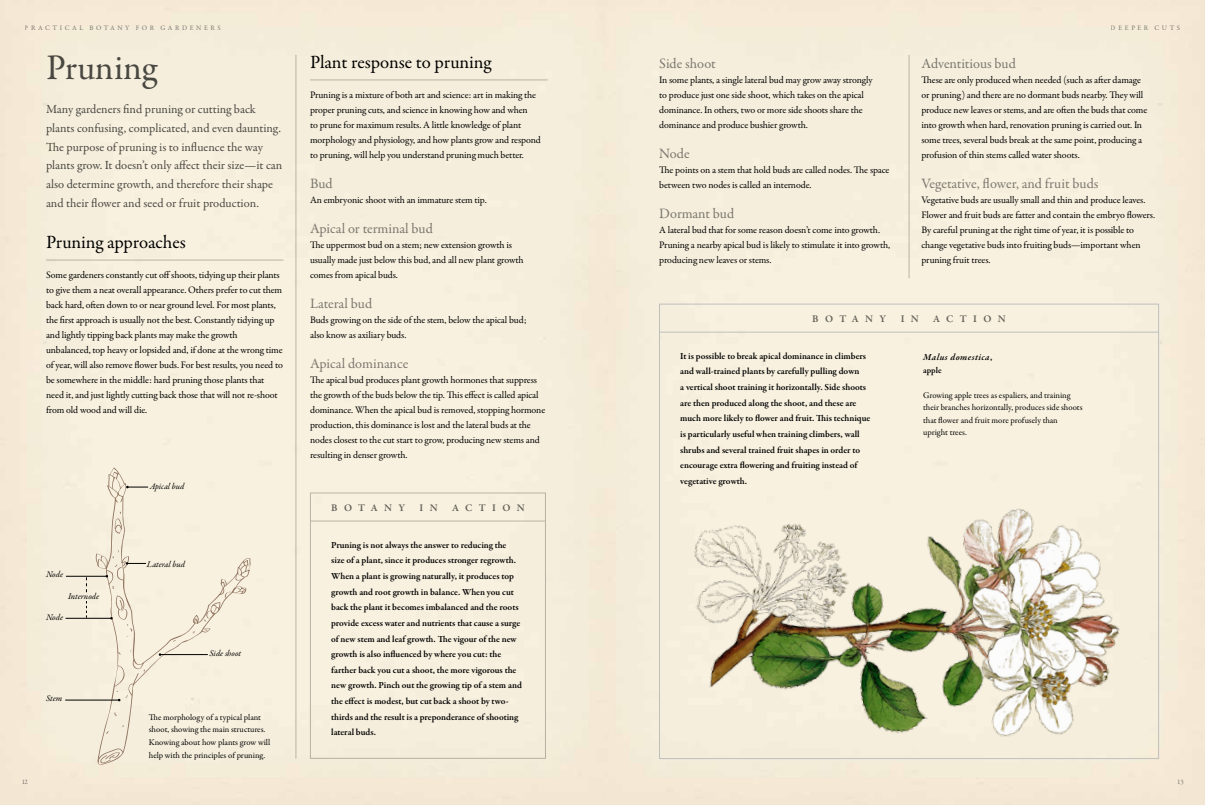
<style>
.page{position:relative;width:1205px;height:805px;background:#fff}
.page>*{position:absolute;margin:0;border:0;box-sizing:border-box;transform-origin:0 0}
.t1{font:36.25px "Garamond Premr Pro";letter-spacing:-.005em;color:#4d4d4d}
.t2{font:18.75px "Garamond Premr Pro";letter-spacing:-.005em;color:#000}
.t3{font:14.38px "Garamond Premr Pro";color:#808080}
.t4{font:12.5px/18.8px "Garamond Premr Pro";letter-spacing:-.005em;color:#4d4d4d}
.t5{font:600 10.25px "Garamond Premr Pro";letter-spacing:.615em;color:#666}
.t6{font:10px/15px "Garamond Premr Pro";letter-spacing:-.015em;color:#000}
.t7{font:600 9.38px/15.6px "Garamond Premr Pro";letter-spacing:-.005em;color:#000}
.t8{font:italic 600 9.38px "Garamond Premr Pro";letter-spacing:.05em;color:#000}
.t9{font:8.75px/12.5px "Garamond Premr Pro";color:#000}
.t10{font:italic 8.75px "Garamond Premr Pro";color:#000}
.t11{font:600 8.75px "Garamond Premr Pro";color:#000}
.t12{font:6.88px "Garamond Premr Pro";letter-spacing:.37em;color:#808080}
.s1{font-style:normal}
</style>
<div class="page">
<div style="left:0;top:0;width:604px;height:804px;background:#f5eedc"></div>
<hr style="left:310px;top:80px;width:237px;height:1px;background:#bfbfbf">
<hr style="left:46px;top:260px;width:237px;height:1px;background:#bfbfbf">
<hr style="left:296px;top:55px;width:1px;height:703px;background:#bfbfbf">
<div style="left:310px;top:492px;width:236px;height:266px;border:1px solid #bfbfbf"></div>
<hr style="left:311px;top:520px;width:234px;height:1px;background:#bfbfbf">
<hr style="left:659px;top:332px;width:500px;height:1px;background:#bfbfbf">
<hr style="left:909px;top:55px;width:1px;height:223px;background:#bfbfbf">
<hr style="left:66px;top:575px;width:41px;height:1px;background:#000">
<hr style="left:65px;top:699px;width:54px;height:1px;background:#000">
<hr style="left:66px;top:617px;width:45px;height:1px;background:#000">
<div style="left:96px;top:467px;width:155px;height:299px;background:#f8f1df"></div>
<svg style="left:86px;top:601px;width:1px;height:16px"></svg>
<svg style="left:86px;top:577px;width:1px;height:15px"></svg>
<img style="left:648px;top:473px;width:505px;height:331px">
<p class="t12" style="left:25px;top:23px;width:197px">Practical Botany for Gardeners</p>
<h1 class="t1" style="left:46px;top:45px;width:112px">Pruning</h1>
<p class="t4" style="left:46px;top:100px;width:238px">Many gardeners find pruning or cutting back plants confusing, complicated, and even daunting.<br>The purpose of pruning is to influence the way plants grow. It doesn’t only affect their size—it can also determine growth, and therefore their shape and their flower and seed or fruit production.</p>
<h2 class="t2" style="left:46px;top:231px;width:141px">Pruning approaches</h2>
<p class="t6" style="left:46px;top:268px;width:238px">Some gardeners constantly cut off shoots, tidying up their plants to give them a neat overall appearance. Others prefer to cut them back hard, often down to or near ground level. For most plants, the first approach is usually not the best. Constantly tidying up and lightly tipping back plants may make the growth unbalanced, top heavy or lopsided and, if done at the wrong time of year, will also remove flower buds. For best results, you need to be somewhere in the middle: hard pruning those plants that need it, and just lightly cutting back those that will not re-shoot from old wood and will die.</p>
<p class="t10" style="left:150px;top:481px;width:36px">Apical bud</p>
<p class="t10" style="left:46px;top:569px;width:19px">Node</p>
<p class="t10" style="left:68px;top:590px;width:33px">Internode</p>
<p class="t10" style="left:46px;top:611px;width:19px">Node</p>
<p class="t10" style="left:46px;top:692px;width:18px">Stem</p>
<p class="t10" style="left:147px;top:558px;width:40px">Lateral bud</p>
<p class="t10" style="left:209px;top:647px;width:33px">Side shoot</p>
<p class="t9" style="left:149px;top:711px;width:123px">The morphology of a typical plant shoot, showing the main structures.<br>Knowing about how plants grow will help with the principles of pruning.</p>
<h2 class="t2" style="left:310px;top:51px;width:183px">Plant response to pruning</h2>
<p class="t6" style="left:310px;top:88px;width:232px">Pruning is a mixture of both art and science: art in making the proper pruning cuts, and science in knowing how and when<br>to prune for maximum results. A little knowledge of plant morphology and physiology, and how plants grow and respond to pruning, will help you understand pruning much better.</p>
<h3 class="t3" style="left:310px;top:175px;width:24px">Bud</h3>
<p class="t6" style="left:310px;top:193px;width:178px">An embryonic shoot with an immature stem tip.</p>
<h3 class="t3" style="left:310px;top:220px;width:124px">Apical or terminal bud</h3>
<p class="t6" style="left:310px;top:238px;width:215px">The uppermost bud on a stem; new extension growth is usually made just below this bud, and all new plant growth comes from apical buds.</p>
<h3 class="t3" style="left:310px;top:295px;width:64px">Lateral bud</h3>
<p class="t6" style="left:310px;top:313px;width:218px">Buds growing on the side of the stem, below the apical bud; also know as axiliary buds.</p>
<h3 class="t3" style="left:310px;top:355px;width:100px">Apical dominance</h3>
<p class="t6" style="left:310px;top:373px;width:237px">The apical bud produces plant growth hormones that suppress the growth of the buds below the tip. This effect is called apical dominance. When the apical bud is removed, stopping hormone production, this dominance is lost and the lateral buds at the nodes closest to the cut start to grow, producing new stems and resulting in denser growth.</p>
<p class="t5" style="left:331px;top:501px;width:75px">botany</p>
<p class="t5" style="left:419px;top:501px;width:20px">i n</p>
<p class="t5" style="left:452px;top:501px;width:74px">Action</p>
<p class="t7" style="left:331px;top:537px;width:192px">Pruning is not always the answer to reducing the size of a plant, since it produces stronger regrowth.<br>When a plant is growing naturally, it produces top growth and root growth in balance. When you cut back the plant it becomes imbalanced and the roots provide excess water and nutrients that cause a surge of new stem and leaf growth. The vigour of the new growth is also influenced by where you cut: the farther back you cut a shoot, the more vigorous the new growth. Pinch out the growing tip of a stem and the effect is modest, but cut back a shoot by two&shy;thirds and the result is a preponderance of shooting lateral buds.</p>
<h3 class="t3" style="left:659px;top:55px;width:58px">Side shoot</h3>
<p class="t6" style="left:659px;top:73px;width:215px">In some plants, a single lateral bud may grow away strongly to produce just one side shoot, which takes on the apical dominance. In others, two or more side shoots share the dominance and produce bushier growth.</p>
<h3 class="t3" style="left:659px;top:145px;width:32px">Node</h3>
<p class="t6" style="left:659px;top:163px;width:232px">The points on a stem that hold buds are called nodes. The space between two nodes is called an internode.</p>
<h3 class="t3" style="left:659px;top:205px;width:77px">Dormant bud</h3>
<p class="t6" style="left:659px;top:223px;width:232px">A lateral bud that for some reason doesn’t come into growth.<br>Pruning a nearby apical bud is likely to stimulate it into growth, producing new leaves or stems.</p>
<p class="t12" style="left:1111px;top:23px;width:71px">Deeper Cuts</p>
<h3 class="t3" style="left:921px;top:55px;width:96px">Adventitious bud</h3>
<p class="t6" style="left:921px;top:73px;width:227px">These are only produced when needed (such as after damage or pruning) and there are no dormant buds nearby. They will produce new leaves or stems, and are often the buds that come into growth when hard, renovation pruning is carried out. In some trees, several buds break at the same point, producing a profusion of thin stems called water shoots.</p>
<h3 class="t3" style="left:921px;top:175px;width:179px">Vegetative, flower, and fruit buds</h3>
<p class="t6" style="left:921px;top:193px;width:235px">Vegetative buds are usually small and thin and produce leaves.<br>Flower and fruit buds are fatter and contain the embryo flowers.<br>By careful pruning at the right time of year, it is possible to change vegetative buds into fruiting buds—important when pruning fruit trees.</p>
<p class="t5" style="left:812px;top:313px;width:75px">botany</p>
<p class="t5" style="left:901px;top:313px;width:20px">i n</p>
<p class="t5" style="left:933px;top:313px;width:74px">Action</p>
<p class="t7" style="left:680px;top:348px;width:192px">It is possible to break apical dominance in climbers and wall-trained plants by carefully pulling down<br>a vertical shoot training it horizontally. Side shoots are then produced along the shoot, and these are much more likely to flower and fruit. This technique is particularly useful when training climbers, wall shrubs and several trained fruit shapes in order to encourage extra flowering and fruiting instead of vegetative growth.</p>
<p class="t8" style="left:923px;top:351px;width:71px">Malus domestica<span class="s1">,</span></p>
<p class="t11" style="left:923px;top:364px;width:20px">apple</p>
<p class="t9" style="left:923px;top:389px;width:161px">Growing apple trees as espaliers, and training their branches horizontally, produces side shoots that flower and fruit more profusely than upright trees.</p>
<p class="t12" style="left:21px;top:777px;width:8px">12</p>
<p class="t12" style="left:1177px;top:777px;width:8px">13</p>
</div>
